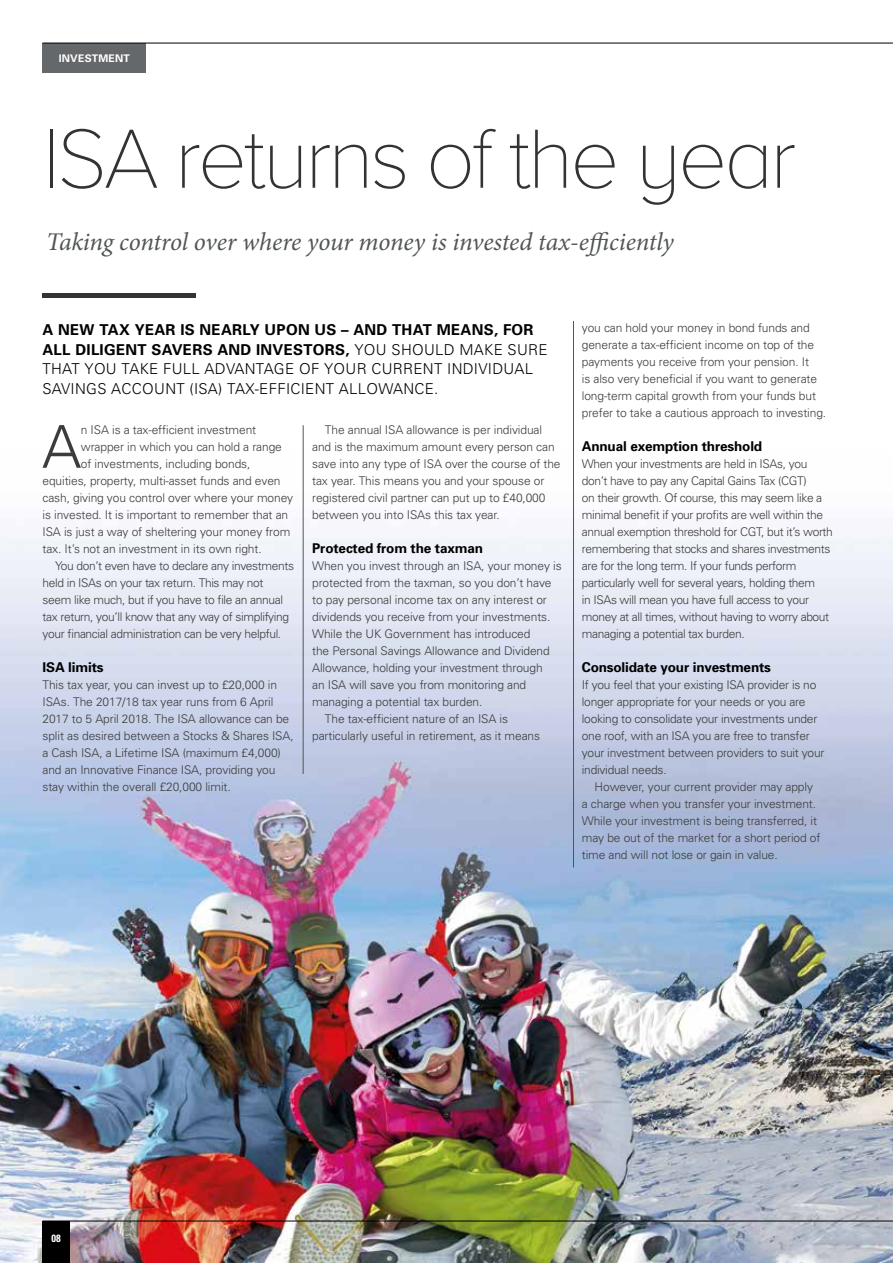
<style>
.page{position:relative;width:893px;height:1263px;background:#fff}
.page>*{position:absolute;margin:0;border:0;box-sizing:border-box;transform-origin:0 0}
.t1{font:100 87px "Proxima Nova A";letter-spacing:-.04em;color:#333332}
.t2{font:300 59.1px "Univers";color:#3c3c3b}
.t3{font:italic 25.5px "Minion Pro";letter-spacing:-.01em;color:#525556}
.t4{font:300 15px/19.5px "Univers";letter-spacing:.02em;color:#000}
.t5{font:700 13.5px "Univers";letter-spacing:-.01em;color:#000}
.t6{font:300 12px/17px "Univers";letter-spacing:-.01em;color:#3c3c3b}
.t7{font:300 12px/17px "Univers";letter-spacing:-.03em;color:#3c3c3b}
.t8{font:700 10.5px "Univers";letter-spacing:.02em;color:#fff}
.t9{font:700 condensed 10.5px "Univers";color:#fff}
.s1{font-weight:700}
</style>
<div class="page">
<img style="left:0;top:451px;width:893px;height:812px">
<hr style="left:43px;top:1221px;width:850px;height:1px;background:#000">
<div style="left:42px;top:1221px;width:28px;height:42px;background:#000"></div>
<div style="left:42px;top:43px;width:104px;height:29px;background:#65686a"></div>
<hr style="left:42px;top:43px;width:851px;height:1px;background:#000">
<div style="left:42px;top:293px;width:153px;height:5px;background:#333332"></div>
<hr style="left:303px;top:425px;width:1px;height:349px;background:#525556">
<hr style="left:573px;top:321px;width:1px;height:546px;background:#525556">
<p class="t8" style="left:59px;top:51px;width:73px">INVESTMENT</p>
<h1 class="t1" style="left:43px;top:111px;width:755px">ISA returns of the year</h1>
<h3 class="t3" style="left:46px;top:225px;width:629px">Taking control over where your money is invested tax-efficiently</h3>
<p class="t4" style="left:43px;top:320px;width:507px"><span class="s1">A NEW TAX YEAR IS NEARLY UPON US – AND THAT MEANS, FOR ALL DILIGENT SAVERS AND INVESTORS,</span> YOU SHOULD MAKE SURE THAT YOU TAKE FULL ADVANTAGE OF YOUR CURRENT INDIVIDUAL SAVINGS ACCOUNT (ISA) TAX-EFFICIENT ALLOWANCE.</p>
<h2 class="t2" style="left:42px;top:411px;width:41px">A</h2>
<p class="t6" style="left:81px;top:421px;width:177px">n ISA is a tax-efficient investment</p>
<p class="t6" style="left:81px;top:438px;width:203px">wrapper in which you can hold a range</p>
<p class="t6" style="left:81px;top:455px;width:171px">of investments, including bonds,</p>
<p class="t6" style="left:43px;top:472px;width:240px">equities, property, multi-asset funds and even</p>
<p class="t6" style="left:43px;top:489px;width:252px">cash, giving you control over where your money</p>
<p class="t6" style="left:43px;top:506px;width:247px">is invested. It is important to remember that an</p>
<p class="t6" style="left:43px;top:523px;width:249px">ISA is just a way of sheltering your money from</p>
<p class="t6" style="left:43px;top:540px;width:221px">tax. It’s not an investment in its own right.</p>
<p class="t7" style="left:55px;top:557px;width:240px">You don’t even have to declare any investments</p>
<p class="t7" style="left:43px;top:574px;width:222px">held in ISAs on your tax return. This may not</p>
<p class="t7" style="left:43px;top:591px;width:242px">seem like much, but if you have to file an annual</p>
<p class="t7" style="left:43px;top:608px;width:248px">tax return, you’ll know that any way of simplifying</p>
<p class="t7" style="left:43px;top:625px;width:240px">your financial administration can be very helpful.</p>
<p class="t5" style="left:43px;top:658px;width:63px">ISA limits</p>
<p class="t6" style="left:43px;top:676px;width:253px">This tax year, you can invest up to £20,000 in ISAs. The 2017/18 tax year runs from 6 April 2017 to 5 April 2018. The ISA allowance can be split as desired between a Stocks &amp; Shares ISA, a Cash ISA, a Lifetime ISA (maximum £4,000) and an Innovative Finance ISA, providing you stay within the overall £20,000 limit.</p>
<p class="t6" style="left:312px;top:421px;width:250px;text-indent:13px">The annual ISA allowance is per individual and is the maximum amount every person can save into any type of ISA over the course of the tax year. This means you and your spouse or registered civil partner can put up to £40,000 between you into ISAs this tax year.</p>
<p class="t5" style="left:312px;top:539px;width:172px">Protected from the taxman</p>
<p class="t6" style="left:312px;top:557px;width:251px">When you invest through an ISA, your money is</p>
<p class="t6" style="left:312px;top:574px;width:241px">protected from the taxman, so you don’t have</p>
<p class="t6" style="left:312px;top:591px;width:236px">to pay personal income tax on any interest or</p>
<p class="t6" style="left:312px;top:608px;width:240px">dividends you receive from your investments.</p>
<p class="t6" style="left:312px;top:625px;width:220px">While the UK Government has introduced</p>
<p class="t6" style="left:312px;top:642px;width:239px">the Personal Savings Allowance and Dividend</p>
<p class="t6" style="left:312px;top:659px;width:232px">Allowance, holding your investment through</p>
<p class="t6" style="left:312px;top:676px;width:216px">an ISA will save you from monitoring and</p>
<p class="t6" style="left:312px;top:693px;width:172px">managing a potential tax burden.</p>
<p class="t6" style="left:325px;top:710px;width:185px">The tax-efficient nature of an ISA is</p>
<p class="t6" style="left:312px;top:727px;width:229px">particularly useful in retirement, as it means</p>
<p class="t6" style="left:582px;top:319px;width:246px">you can hold your money in bond funds and generate a tax-efficient income on top of the payments you receive from your pension. It<br>is also very beneficial if you want to generate long-term capital growth from your funds but prefer to take a cautious approach to investing.</p>
<p class="t5" style="left:582px;top:437px;width:182px">Annual exemption threshold</p>
<p class="t7" style="left:582px;top:455px;width:253px">When your investments are held in ISAs, you don’t have to pay any Capital Gains Tax (CGT)<br>on their growth. Of course, this may seem like a minimal benefit if your profits are well within the annual exemption threshold for CGT, but it’s worth remembering that stocks and shares investments are for the long term. If your funds perform particularly well for several years, holding them<br>in ISAs will mean you have full access to your money at all times, without having to worry about managing a potential tax burden.</p>
<p class="t5" style="left:582px;top:658px;width:191px">Consolidate your investments</p>
<p class="t6" style="left:582px;top:676px;width:244px">If you feel that your existing ISA provider is no longer appropriate for your needs or you are looking to consolidate your investments under one roof, with an ISA you are free to transfer your investment between providers to suit your individual needs.</p>
<p class="t6" style="left:582px;top:778px;width:240px;text-indent:13px">However, your current provider may apply a charge when you transfer your investment.<br>While your investment is being transferred, it may be out of the market for a short period of time and will not lose or gain in value.</p>
<p class="t9" style="left:51px;top:1231px;width:11px">08</p>
</div>
